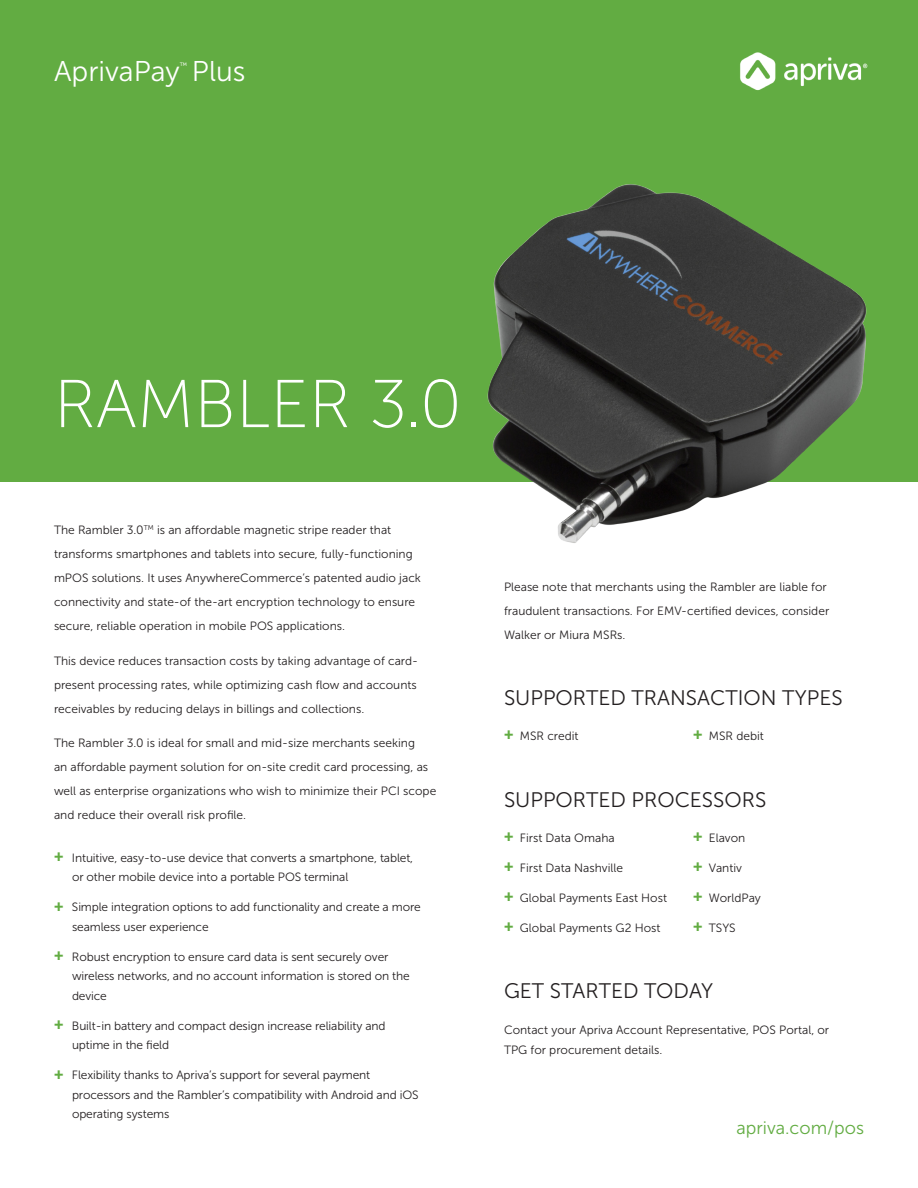
<style>
.page{position:relative;width:918px;height:1188px;background:#fff}
.page>*{position:absolute;margin:0;border:0;box-sizing:border-box;transform-origin:0 0}
.t1{font:67.5px "Museo Sans 100";color:#fff}
.t2{font:28.5px "Museo Sans 300";color:#fff}
.t3{font:21px "Museo Sans 300";color:#231f20}
.Intro{font:18px "Museo Sans 300";color:#62ac42}
.Intro-2{font:12px/24px "Museo Sans 300";color:#231f20}
.Body_-_Bullets{font:12px/19.5px "Museo Sans 300";letter-spacing:-.01em;color:#231f20}
.Body{font:12px/19.5px "Museo Sans 300";color:#231f20}
.t4{font:7.8px "Museo Sans 300";color:#fff}
.s1{font-family:"Museo Sans 900";font-size:15px;color:#62ac42}
</style>
<div class="page">
<div style="left:0;top:0;width:918px;height:482px;background:#62ac42"></div>
<img style="left:487px;top:184px;width:380px;height:359px">
<img style="left:740px;top:52px;width:128px;height:39px">
<h1 class="t2" style="left:54px;top:56px;width:193px">AprivaPay Plus</h1>
<h1 class="t4" style="left:180px;top:61px;width:9px">™</h1>
<h1 class="t1" style="left:54px;top:368px;width:409px">RAMBLER 3.0</h1>
<p class="Intro-2" style="left:54px;top:518px;width:368px">The Rambler 3.0<sup>TM</sup> is an affordable magnetic stripe reader that transforms smartphones and tablets into secure, fully-functioning mPOS solutions. It uses AnywhereCommerce’s patented audio jack connectivity and state-of the-art encryption technology to ensure secure, reliable operation in mobile POS applications.</p>
<p class="Intro-2" style="left:54px;top:648px;width:366px;text-align:justify">This device reduces transaction costs by taking advantage of card&shy;present processing rates, while optimizing cash flow and accounts receivables by reducing delays in billings and collections.</p>
<p class="Intro-2" style="left:54px;top:731px;width:384px">The Rambler 3.0 is ideal for small and mid-size merchants seeking<br>an affordable payment solution for on-site credit card processing, as well as enterprise organizations who wish to minimize their PCI scope and reduce their overall risk profile.</p>
<p class="Body_-_Bullets" style="left:72px;top:848px;width:343px;text-indent:-18px"><span class="s1">+</span> Intuitive, easy-to-use device that converts a smartphone, tablet, or other mobile device into a portable POS terminal</p>
<p class="Body_-_Bullets" style="left:72px;top:897px;width:350px;text-indent:-18px"><span class="s1">+</span> Simple integration options to add functionality and create a more seamless user experience</p>
<p class="Body_-_Bullets" style="left:72px;top:947px;width:339px;text-indent:-18px"><span class="s1">+</span> Robust encryption to ensure card data is sent securely over wireless networks, and no account information is stored on the device</p>
<p class="Body_-_Bullets" style="left:72px;top:1016px;width:315px;text-indent:-18px"><span class="s1">+</span> Built-in battery and compact design increase reliability and uptime in the field</p>
<p class="Body_-_Bullets" style="left:72px;top:1065px;width:348px;text-indent:-18px"><span class="s1">+</span> Flexibility thanks to Apriva’s support for several payment processors and the Rambler’s compatibility with Android and iOS operating systems</p>
<p class="Intro-2" style="left:504px;top:575px;width:327px">Please note that merchants using the Rambler are liable for fraudulent transactions. For EMV-certified devices, consider<br>Walker or Miura MSRs.</p>
<h2 class="t3" style="left:504px;top:686px;width:340px">SUPPORTED TRANSACTION TYPES</h2>
<p class="Body" style="left:504px;top:726px;width:76px"><span class="s1">+</span> MSR credit</p>
<p class="Body" style="left:693px;top:726px;width:72px"><span class="s1">+</span> MSR debit</p>
<h2 class="t3" style="left:504px;top:788px;width:264px">SUPPORTED PROCESSORS</h2>
<p class="Body" style="left:504px;top:828px;width:112px"><span class="s1">+</span> First Data Omaha</p>
<p class="Body" style="left:504px;top:858px;width:121px"><span class="s1">+</span> First Data Nashville</p>
<p class="Body" style="left:504px;top:888px;width:165px"><span class="s1">+</span> Global Payments East Host</p>
<p class="Body" style="left:504px;top:918px;width:158px"><span class="s1">+</span> Global Payments G2 Host</p>
<p class="Body" style="left:693px;top:828px;width:54px"><span class="s1">+</span> Elavon</p>
<p class="Body" style="left:693px;top:858px;width:51px"><span class="s1">+</span> Vantiv</p>
<p class="Body" style="left:693px;top:888px;width:69px"><span class="s1">+</span> WorldPay</p>
<p class="Body" style="left:693px;top:918px;width:44px"><span class="s1">+</span> TSYS</p>
<h2 class="t3" style="left:504px;top:980px;width:211px">GET STARTED TODAY</h2>
<p class="Body" style="left:504px;top:1020px;width:327px">Contact your Apriva Account Representative, POS Portal, or<br>TPG for procurement details.</p>
<p class="Intro" style="left:737px;top:1118px;width:129px">apriva.com/pos</p>
</div>
